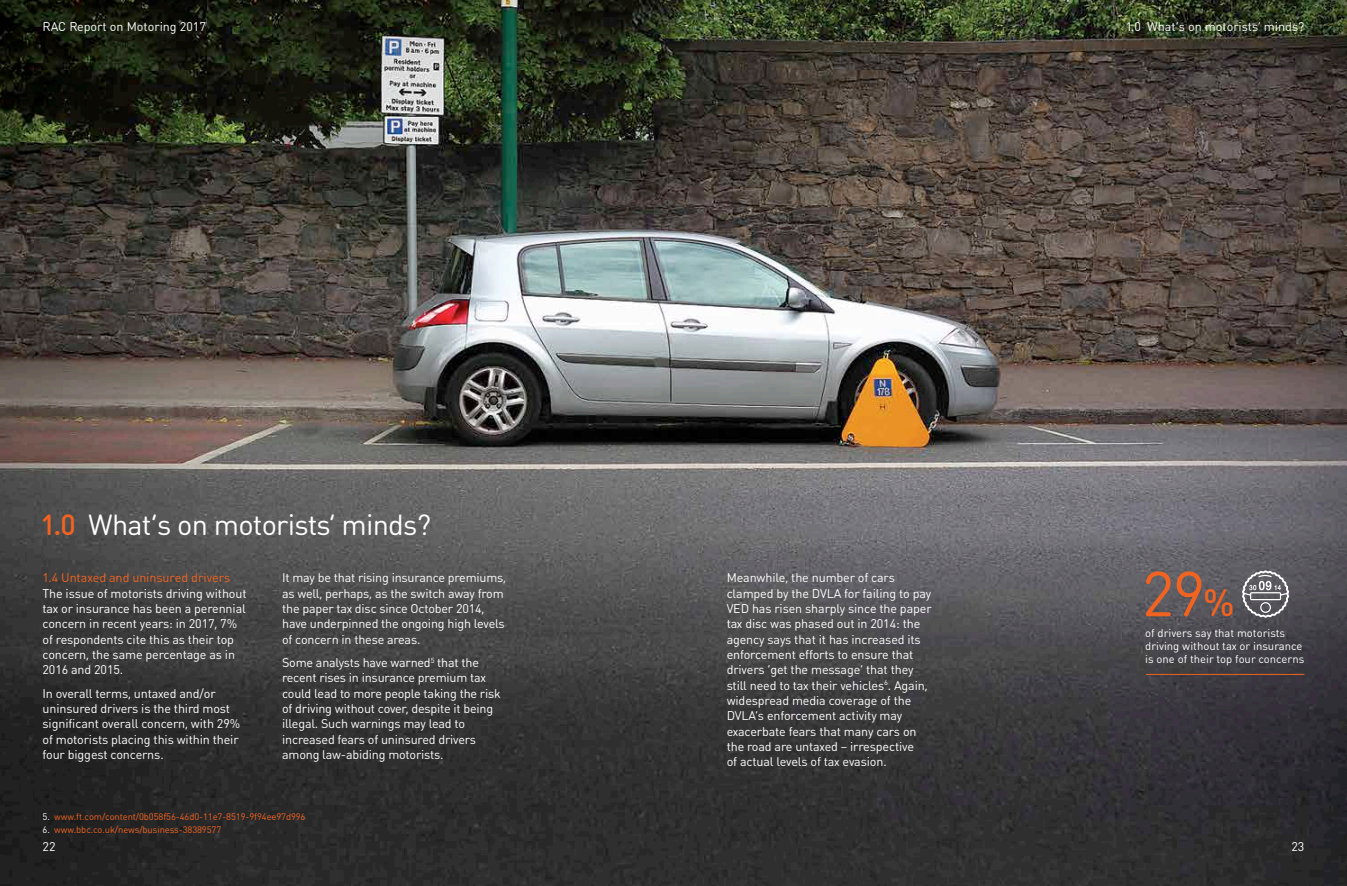
<style>
.page{position:relative;width:1347px;height:886px;background:#fff}
.page>*{position:absolute;margin:0;border:0;box-sizing:border-box;transform-origin:0 0}
.t1{font:62.5px "DIN Round OT";color:#f16321}
.t2{font:28.75px "DIN Round OT";letter-spacing:-.025em;color:#fff}
.t3{font:12.5px/15.2px "DIN Round OT";letter-spacing:-.01em;color:#fff}
.t4{font:12.5px "DIN Round OT";letter-spacing:-.005em;color:#f16321}
.t5{font:11.25px/13.1px "DIN Round OT";color:#fff}
.t6{font:9.38px "DIN Round OT";letter-spacing:-.01em;color:#f16321}
.s1{font-weight:500;color:#f16321}
.s2{color:#fff}
.s3{font-weight:500;font-size:37.5px}
</style>
<div class="page">
<img style="left:0;top:0;width:1346px;height:886px">
<hr style="left:1146px;top:674px;width:158px;height:1px;background:#f16321">
<svg style="left:1240px;top:569px;width:50px;height:50px;background:#7a797e"></svg>
<p class="t3" style="left:43px;top:18px;width:165px">RAC Report on Motoring 2017</p>
<p class="t3" style="left:1125px;top:18px;width:180px">1.0 What’s on motorists’ minds?</p>
<h2 class="t2" style="left:40px;top:506px;width:392px"><span class="s1">1.0</span> What’s on motorists’ minds?</h2>
<p class="t3" style="left:282px;top:570px;width:226px">It may be that rising insurance premiums, as well, perhaps, as the switch away from the paper tax disc since October 2014, have underpinned the ongoing high levels of concern in these areas.</p>
<p class="t3" style="left:282px;top:655px;width:220px">Some analysts have warned<sup>5</sup> that the recent rises in insurance premium tax could lead to more people taking the risk of driving without cover, despite it being illegal. Such warnings may lead to increased fears of uninsured drivers among law-abiding motorists.</p>
<p class="t4" style="left:43px;top:570px;width:189px">1.4 Untaxed and uninsured drivers</p>
<p class="t3" style="left:43px;top:585px;width:205px">The issue of motorists driving without tax or insurance has been a perennial concern in recent years: in 2017, 7% of respondents cite this as their top concern, the same percentage as in<br>2016 and 2015.</p>
<p class="t3" style="left:43px;top:685px;width:199px">In overall terms, untaxed and/or uninsured drivers is the third most significant overall concern, with 29% of motorists placing this within their four biggest concerns.</p>
<p class="t6" style="left:43px;top:810px;width:264px"><span class="s2">5.</span> www.ft.com/content/0b058f56-46d0-11e7-8519-9f94ee97d996</p>
<p class="t6" style="left:43px;top:823px;width:180px"><span class="s2">6.</span> www.bbc.co.uk/news/business-38389577</p>
<p class="t3" style="left:726px;top:570px;width:206px">Meanwhile, the number of cars clamped by the DVLA for failing to pay VED has risen sharply since the paper tax disc was phased out in 2014: the agency says that it has increased its enforcement efforts to ensure that drivers ‘get the message’ that they still need to tax their vehicles<sup>6</sup>. Again, widespread media coverage of the DVLA’s enforcement activity may exacerbate fears that many cars on the road are untaxed – irrespective<br>of actual levels of tax evasion.</p>
<h1 class="t1" style="left:1141px;top:555px;width:94px">29<span class="s3">%</span></h1>
<p class="t5" style="left:1145px;top:626px;width:160px">of drivers say that motorists driving without tax or insurance is one of their top four concerns</p>
<p class="t3" style="left:43px;top:839px;width:15px">22</p>
<p class="t3" style="left:1291px;top:839px;width:15px">23</p>
</div>
